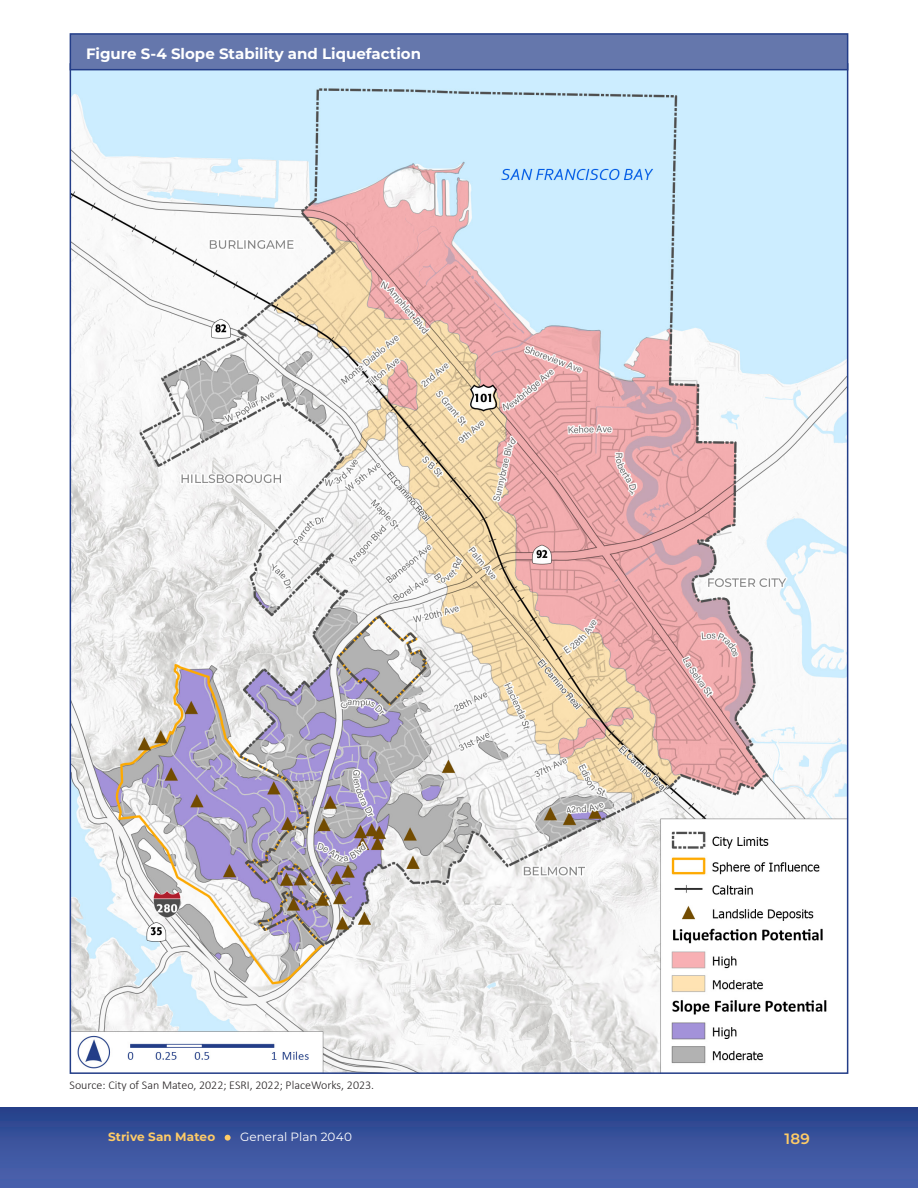
<style>
.page{position:relative;width:918px;height:1188px;background:#fff}
.page>*{position:absolute;margin:0;border:0;box-sizing:border-box;transform-origin:0 0}
.Figure_Title{font:700 15px "Montserrat";color:#fff}
.t1{font:600 15px "Montserrat";color:#fc6}
.Source{font:300 12px "Calibri";color:#231f20}
.t2{font:12px "Montserrat";letter-spacing:.005em;color:#fff}
.t3{font:700 12px "Montserrat";letter-spacing:.01em;color:#fc6}
</style>
<div class="page">
<div style="left:0;top:1107px;width:918px;height:81px;background:linear-gradient(to bottom,#28438c,#4e65b0)"></div>
<img style="left:73px;top:70px;width:772px;height:1001px">
<div style="left:70px;top:34px;width:778px;height:36px;background:#6577ac"></div>
<div style="left:70px;top:33px;width:778px;height:37px;border:2px solid #233d88"></div>
<svg style="left:225px;top:1135px;width:6px;height:6px"></svg>
<p class="Figure_Title" style="left:86px;top:43px;width:337px">Figure S-4 Slope Stability and Liquefaction</p>
<p class="Source" style="left:70px;top:1078px;width:306px">Source: City of San Mateo, 2022; ESRI, 2022; PlaceWorks, 2023.</p>
<p class="t3" style="left:108px;top:1128px;width:109px">Strive San Mateo</p>
<p class="t2" style="left:240px;top:1128px;width:113px">General Plan 2040</p>
<p class="t1" style="left:785px;top:1128px;width:27px">189</p>
</div>
